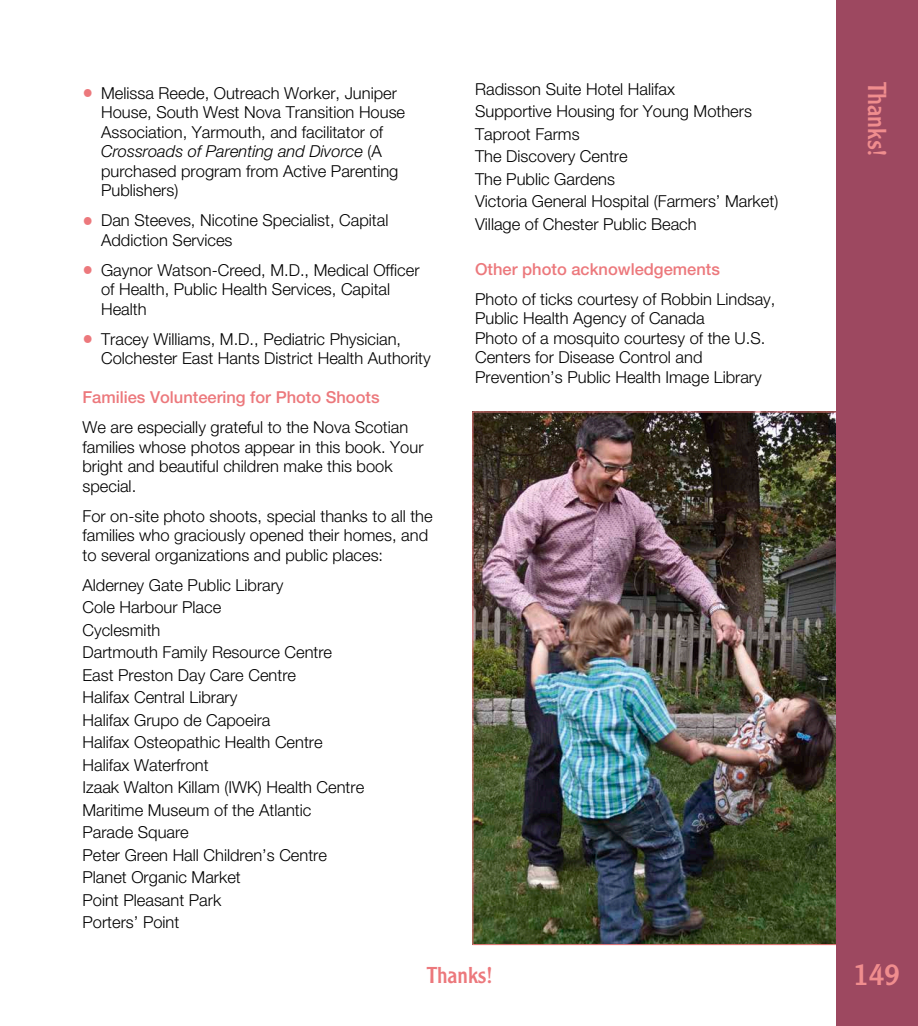
<style>
.page{position:relative;width:918px;height:1026px;background:#fff}
.page>*{position:absolute;margin:0;border:0;box-sizing:border-box;transform-origin:0 0}
.t1{font:30px "Clearface Gothic LT Std";color:#f08d8e}
.t2{font:25.5px "Clearface Gothic LT Std";color:#f08d8e}
.t3{font:22.5px "Clearface Gothic LT Std";color:#ec787c}
.t4{font:300 16.5px/22.5px "Helvetica Neue LT Std";color:#000}
.t5{font:500 16.5px "Helvetica Neue LT Std";color:#ec787c}
.s1{font-weight:500;font-size:22.5px;color:#ec787c}
.s2{font-style:italic}
</style>
<div class="page">
<img style="left:474px;top:414px;width:362px;height:529px">
<div style="left:836px;top:0;width:82px;height:1026px;background:#9d4860"></div>
<p class="t4" style="left:101px;top:83px;width:306px;line-height:19.5px;text-indent:-19px"><span class="s1">•</span> Melissa Reede, Outreach Worker, Juniper House, South West Nova Transition House Association, Yarmouth, and facilitator of <span class="s2">Crossroads of Parenting and Divorce</span> (A purchased program from Active Parenting Publishers)</p>
<p class="t4" style="left:101px;top:210px;width:289px;line-height:19.5px;text-indent:-19px"><span class="s1">•</span> Dan Steeves, Nicotine Specialist, Capital<br>Addiction Services</p>
<p class="t4" style="left:101px;top:260px;width:320px;line-height:19.5px;text-indent:-19px"><span class="s1">•</span> Gaynor Watson-Creed, M.D., Medical Officer of Health, Public Health Services, Capital<br>Health</p>
<p class="t4" style="left:101px;top:329px;width:331px;line-height:19.5px;text-indent:-19px"><span class="s1">•</span> Tracey Williams, M.D., Pediatric Physician,<br>Colchester East Hants District Health Authority</p>
<p class="t5" style="left:83px;top:387px;width:299px">Families Volunteering for Photo Shoots</p>
<p class="t4" style="left:83px;top:417px;width:343px;line-height:19.5px">We are especially grateful to the Nova Scotian families whose photos appear in this book. Your bright and beautiful children make this book special.</p>
<p class="t4" style="left:83px;top:506px;width:352px;line-height:19.5px">For on-site photo shoots, special thanks to all the families who graciously opened their homes, and to several organizations and public places:</p>
<p class="t4" style="left:83px;top:573px;width:283px">Alderney Gate Public Library<br>Cole Harbour Place<br>Cyclesmith<br>Dartmouth Family Resource Centre<br>East Preston Day Care Centre<br>Halifax Central Library<br>Halifax Grupo de Capoeira<br>Halifax Osteopathic Health Centre<br>Halifax Waterfront<br>Izaak Walton Killam (IWK) Health Centre<br>Maritime Museum of the Atlantic<br>Parade Square<br>Peter Green Hall Children’s Centre<br>Planet Organic Market<br>Point Pleasant Park<br>Porters’ Point</p>
<p class="t4" style="left:475px;top:77px;width:305px">Radisson Suite Hotel Halifax<br>Supportive Housing for Young Mothers<br>Taproot Farms<br>The Discovery Centre<br>The Public Gardens<br>Victoria General Hospital (Farmers’ Market)<br>Village of Chester Public Beach</p>
<p class="t5" style="left:475px;top:259px;width:246px">Other photo acknowledgements</p>
<p class="t4" style="left:475px;top:289px;width:302px;line-height:19.5px">Photo of ticks courtesy of Robbin Lindsay, Public Health Agency of Canada<br>Photo of a mosquito courtesy of the U.S.<br>Centers for Disease Control and Prevention’s Public Health Image Library</p>
<h2 class="t2" style="left:893px;top:82px;width:76px;rotate:90deg">Thanks!</h2>
<h3 class="t3" style="left:427px;top:961px;width:68px">Thanks!</h3>
<h1 class="t1" style="left:853px;top:956px;width:48px">149</h1>
</div>
